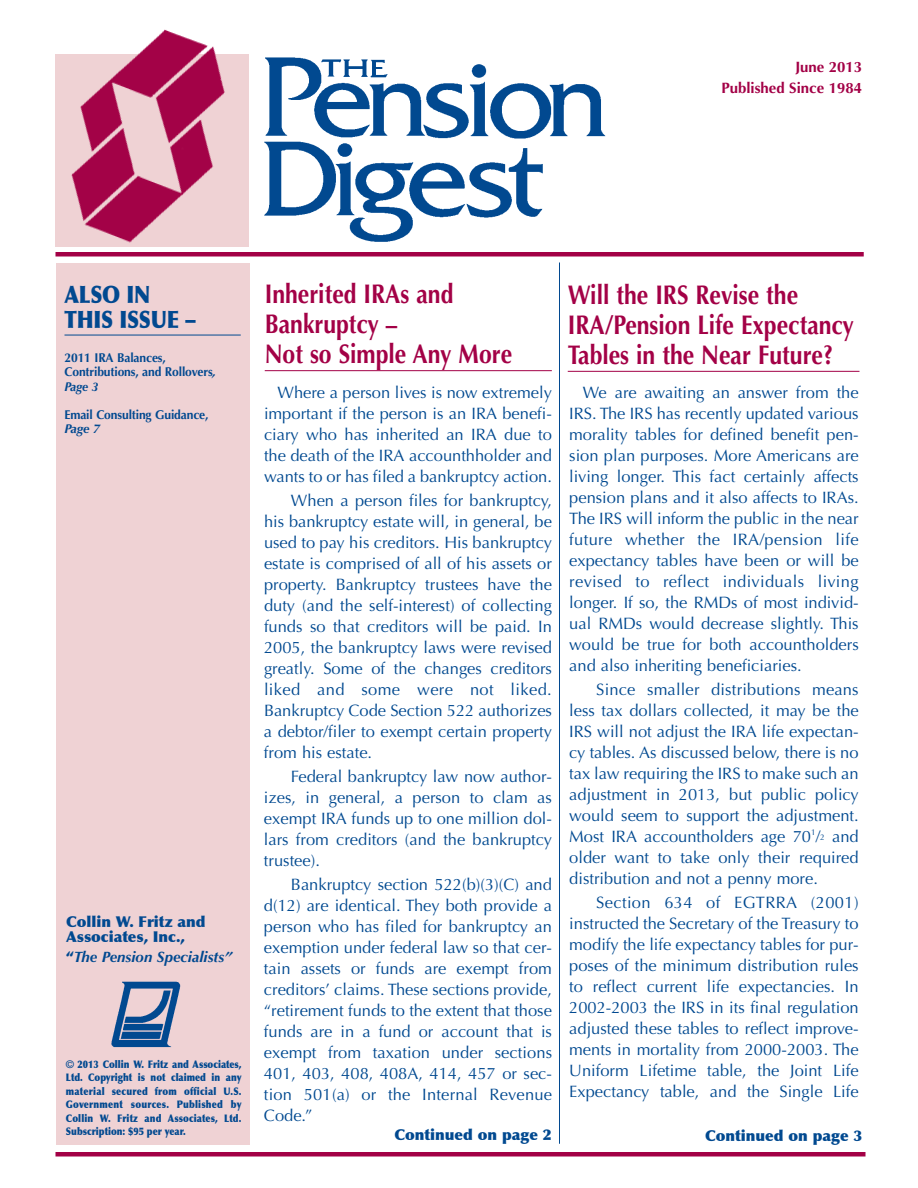
<style>
.page{position:relative;width:918px;height:1188px;background:#fff}
.page>*{position:absolute;margin:0;border:0;box-sizing:border-box;transform-origin:0 0}
.t1{font:700 27px/30px "Optima";color:#a30146;scale:.85 1}
.t2{font:900 24px/25.5px "Optima";letter-spacing:-.01em;color:#014990;scale:.85 1}
.t3{font:16.5px/21px "Optima";color:#014990;text-align:justify}
.t4{font:900 15px/15px "Optima";color:#014990}
.t5{font:700 15px/21.5px "Optima";color:#a30146;text-align:right}
.t6{font:italic 700 15px "Optima";color:#014990}
.t7{font:700 12.75px/14.2px "Optima";letter-spacing:-.01em;color:#014990;scale:.95 1}
.t8{font:italic 700 12.75px "Optima";color:#014990}
.t9{font:900 10.5px/13.5px "Optima";letter-spacing:.01em;color:#014990;text-align:justify;scale:.85 1}
.t10{font:8.25px "Optima";color:#014990}
.s1{font-style:italic}
.s2{font-weight:900;font-style:normal}
.s3{font-family:"Helvetica";font-weight:400}
.s4{font-size:8.25px}
</style>
<div class="page">
<hr style="left:56px;top:1152px;width:810px;height:4px;background:#a30146">
<div style="left:56px;top:263px;width:193px;height:882px;background:#efd2d4"></div>
<div style="left:56px;top:252px;width:808px;height:5px;background:#a30146"></div>
<img style="left:264px;top:57px;width:342px;height:185px">
<img style="left:111px;top:981px;width:70px;height:67px">
<hr style="left:64px;top:335px;width:177px;height:1px;background:#014990">
<img style="left:55px;top:29px;width:203px;height:238px">
<hr style="left:265px;top:370px;width:287px;height:1px;background:#a30146">
<hr style="left:559px;top:262px;width:1px;height:882px;background:#014990">
<hr style="left:568px;top:371px;width:292px;height:1px;background:#a30146">
<p class="t5" style="left:721px;top:56px;width:142px">June 2013<br>Published Since 1984</p>
<h2 class="t2" style="left:64px;top:282px;width:156px">ALSO IN<br>THIS ISSUE –</h2>
<p class="t7" style="left:64px;top:351px;width:161px">2011 IRA Balances,<br>Contributions, and Rollovers<span class="s1">,<br>Page 3</span></p>
<p class="t7" style="left:64px;top:408px;width:153px">Email Consulting Guidance,</p>
<p class="t8" style="left:64px;top:422px;width:37px">Page 7</p>
<p class="t4" style="left:66px;top:914px;width:141px">Collin W. Fritz and<br>Associates, Inc.,</p>
<p class="t6" style="left:66px;top:948px;width:167px"><span class="s2">“</span>The Pension Specialists”</p>
<p class="t9" style="left:66px;top:1057px;width:208px"><span class="s3">©</span> 2013 Collin W. Fritz and Associates, Ltd. Copyright is not claimed in any material secured from official U.S.<br>Government sources. Published by Collin W. Fritz and Associates, Ltd.<br>Subscription: $95 per year.</p>
<h1 class="t1" style="left:265px;top:279px;width:293px">Inherited IRAs and<br>Bankruptcy –<br>Not so Simple Any More</h1>
<p class="t3" style="left:264px;top:383px;width:290px;text-indent:13px">Where a person lives is now extremely important if the person is an IRA benefi&shy;ciary who has inherited an IRA due to the death of the IRA accounthholder and wants to or has filed a bankruptcy action.</p>
<p class="t3" style="left:264px;top:491px;width:290px;text-indent:27px">When a person files for bankruptcy, his bankruptcy estate will, in general, be used to pay his creditors. His bankruptcy estate is comprised of all of his assets or property. Bankruptcy trustees have the duty (and the self-interest) of collecting funds so that creditors will be paid. In 2005, the bankruptcy laws were revised greatly. Some of the changes creditors liked and some were not liked.<br>Bankruptcy Code Section 522 authorizes a debtor/filer to exempt certain property from his estate.</p>
<p class="t3" style="left:264px;top:767px;width:289px;text-indent:27px">Federal bankruptcy law now author&shy;izes, in general, a person to clam as exempt IRA funds up to one million dol&shy;lars from creditors (and the bankruptcy trustee).</p>
<p class="t3" style="left:264px;top:875px;width:290px;text-indent:27px">Bankruptcy section 522(b)(3)(C) and d(12) are identical. They both provide a person who has filed for bankruptcy an exemption under federal law so that cer&shy;tain assets or funds are exempt from creditors’ claims. These sections provide, “retirement funds to the extent that those funds are in a fund or account that is exempt from taxation under sections 401, 403, 408, 408A, 414, 457 or sec&shy;tion 501(a) or the Internal Revenue Code.”</p>
<h1 class="t1" style="left:568px;top:280px;width:338px">Will the IRS Revise the<br>IRA/Pension Life Expectancy<br>Tables in the Near Future?</h1>
<p class="t3" style="left:569px;top:382px;width:291px;text-indent:14px">We are awaiting an answer from the IRS. The IRS has recently updated various morality tables for defined benefit pen&shy;sion plan purposes. More Americans are living longer. This fact certainly affects pension plans and it also affects to IRAs.<br>The IRS will inform the public in the near future whether the IRA/pension life expectancy tables have been or will be revised to reflect individuals living longer. If so, the RMDs of most individ&shy;ual RMDs would decrease slightly. This would be true for both accountholders and also inheriting beneficiaries.</p>
<p class="t3" style="left:569px;top:679px;width:291px;text-indent:27px">Since smaller distributions means less tax dollars collected, it may be the IRS will not adjust the IRA life expectan&shy;cy tables. As discussed below, there is no tax law requiring the IRS to make such an adjustment in 2013, but public policy would seem to support the adjustment.<br>Most IRA accountholders age 70 /<span class="s4">2</span> and</p>
<p class="t10" style="left:811px;top:827px;width:6px">1</p>
<p class="t3" style="left:569px;top:847px;width:291px">older want to take only their required distribution and not a penny more.</p>
<p class="t3" style="left:569px;top:892px;width:291px;text-indent:27px">Section 634 of EGTRRA (2001) instructed the Secretary of the Treasury to modify the life expectancy tables for pur&shy;poses of the minimum distribution rules to reflect current life expectancies. In 2002-2003 the IRS in its final regulation adjusted these tables to reflect improve&shy;ments in mortality from 2000-2003. The Uniform Lifetime table, the Joint Life Expectancy table, and the Single Life</p>
<p class="t4" style="left:394px;top:1128px;width:159px">Continued on page 2</p>
<p class="t4" style="left:705px;top:1128px;width:159px">Continued on page 3</p>
</div>
